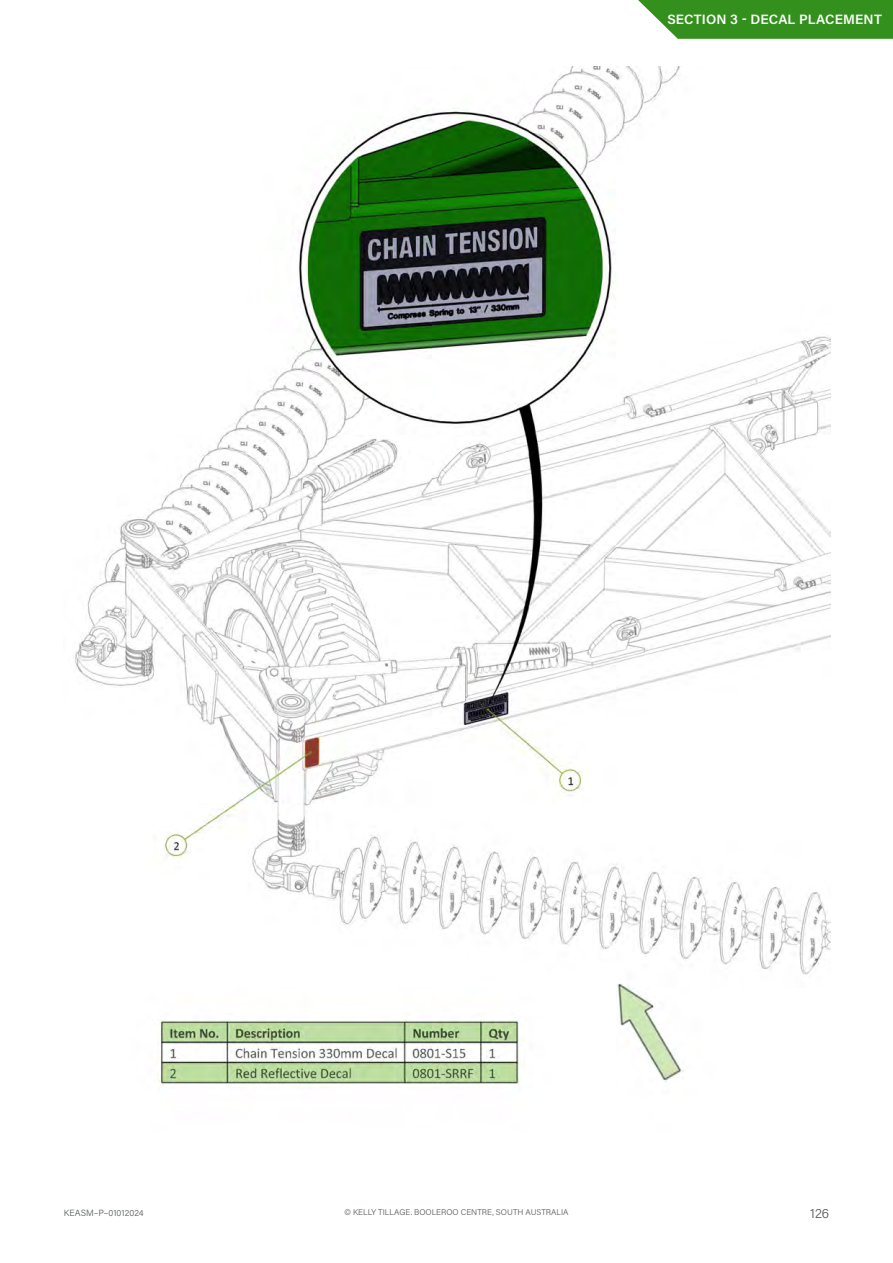
<style>
.page{position:relative;width:893px;height:1263px;background:#fff}
.page>*{position:absolute;margin:0;border:0;box-sizing:border-box;transform-origin:0 0}
.Tab_Label_White{font:600 13.5px "Acumin Pro";letter-spacing:.01em;color:#fff}
.t1{font:300 13.5px "Acumin Pro";color:#565a5c}
.t2{font:300 9px "Acumin Pro";letter-spacing:.005em;color:#565a5c}
.t3{font:300 8.25px "Acumin Pro";color:#565a5c}
</style>
<div class="page">
<svg style="left:638px;top:0;width:255px;height:39px;background:#43992f"></svg>
<img style="left:75px;top:67px;width:755px;height:1020px">
<p class="Tab_Label_White" style="left:667px;top:10px;width:216px">SECTION 3 - DECAL PLACEMENT</p>
<p class="t2" style="left:64px;top:1206px;width:81px">KEASM–P–01012024</p>
<p class="t3" style="left:344px;top:1207px;width:226px">© KELLY TILLAGE. BOOLEROO CENTRE, SOUTH AUSTRALIA</p>
<h1 class="t1" style="left:810px;top:1203px;width:20px">126</h1>
</div>
